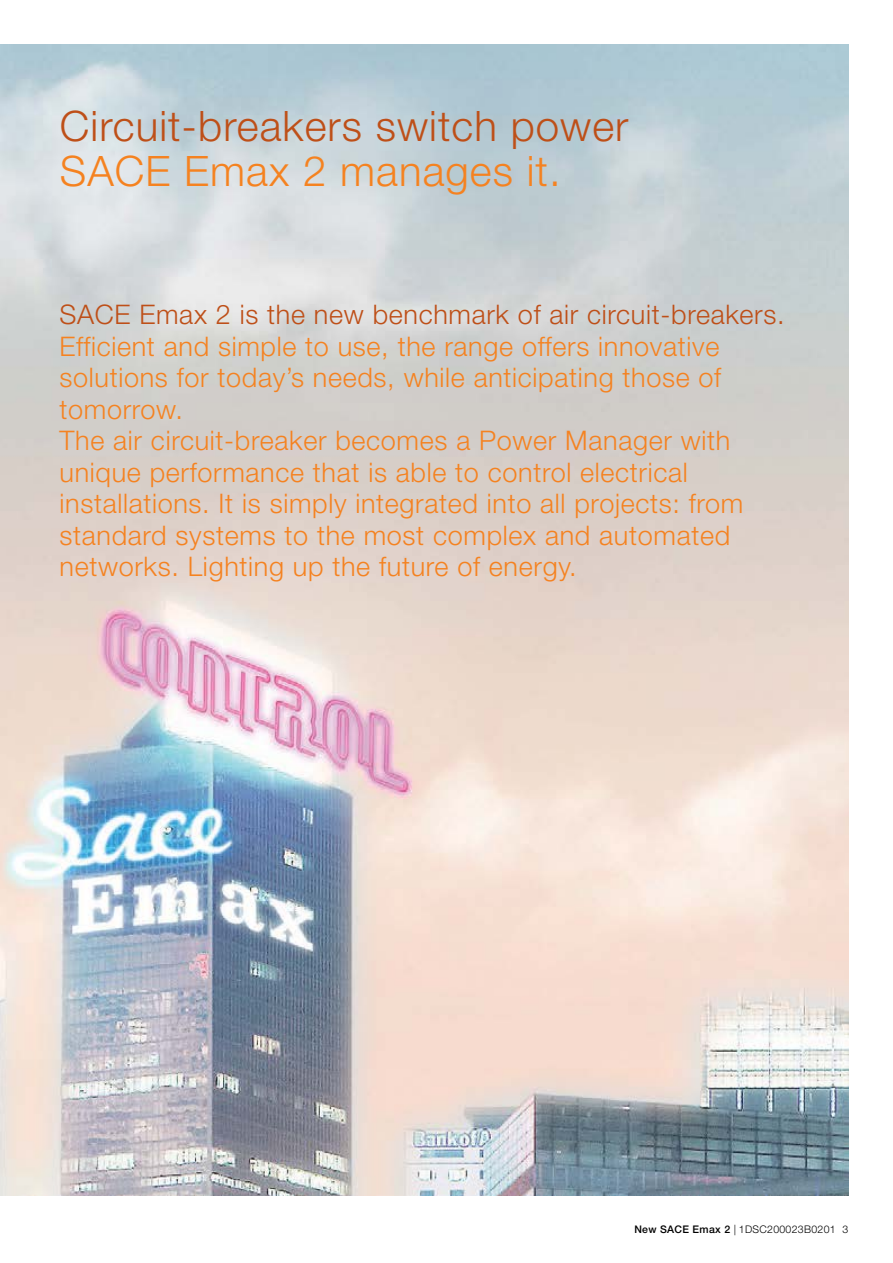
<style>
.page{position:relative;width:893px;height:1263px;background:#fff}
.page>*{position:absolute;margin:0;border:0;box-sizing:border-box;transform-origin:0 0}
.t1{font:300 42px "Helvetica Neue LT Std";letter-spacing:.025em;color:#be4f18}
.t2{font:300 42px "Helvetica Neue LT Std";letter-spacing:.025em;color:#f58220}
.t3{font:300 27px/31.5px "Helvetica Neue";letter-spacing:.025em;color:#f58220}
.t4{font:300 27px "Helvetica Neue";letter-spacing:.025em;color:#be4f18}
.t5{font:300 10.5px "Helvetica Neue LT Std";letter-spacing:.03em;color:#000}
.s1{font-weight:500}
</style>
<div class="page">
<img style="left:0;top:45px;width:848px;height:1151px">
<h1 class="t1" style="left:60px;top:100px;width:570px">Circuit-breakers switch power</h1>
<h1 class="t2" style="left:60px;top:145px;width:502px">SACE Emax 2 manages it.</h1>
<p class="t4" style="left:60px;top:298px;width:727px">SACE Emax 2 is the new benchmark of air circuit-breakers.</p>
<p class="t3" style="left:60px;top:330px;width:685px">Efficient and simple to use, the range offers innovative solutions for today’s needs, while anticipating those of tomorrow.<br>The air circuit-breaker becomes a Power Manager with unique performance that is able to control electrical installations. It is simply integrated into all projects: from standard systems to the most complex and automated networks. Lighting up the future of energy.</p>
<p class="t5" style="left:634px;top:1223px;width:215px"><span class="s1">New SACE Emax 2</span> | 1DSC200023B0201 3</p>
</div>
